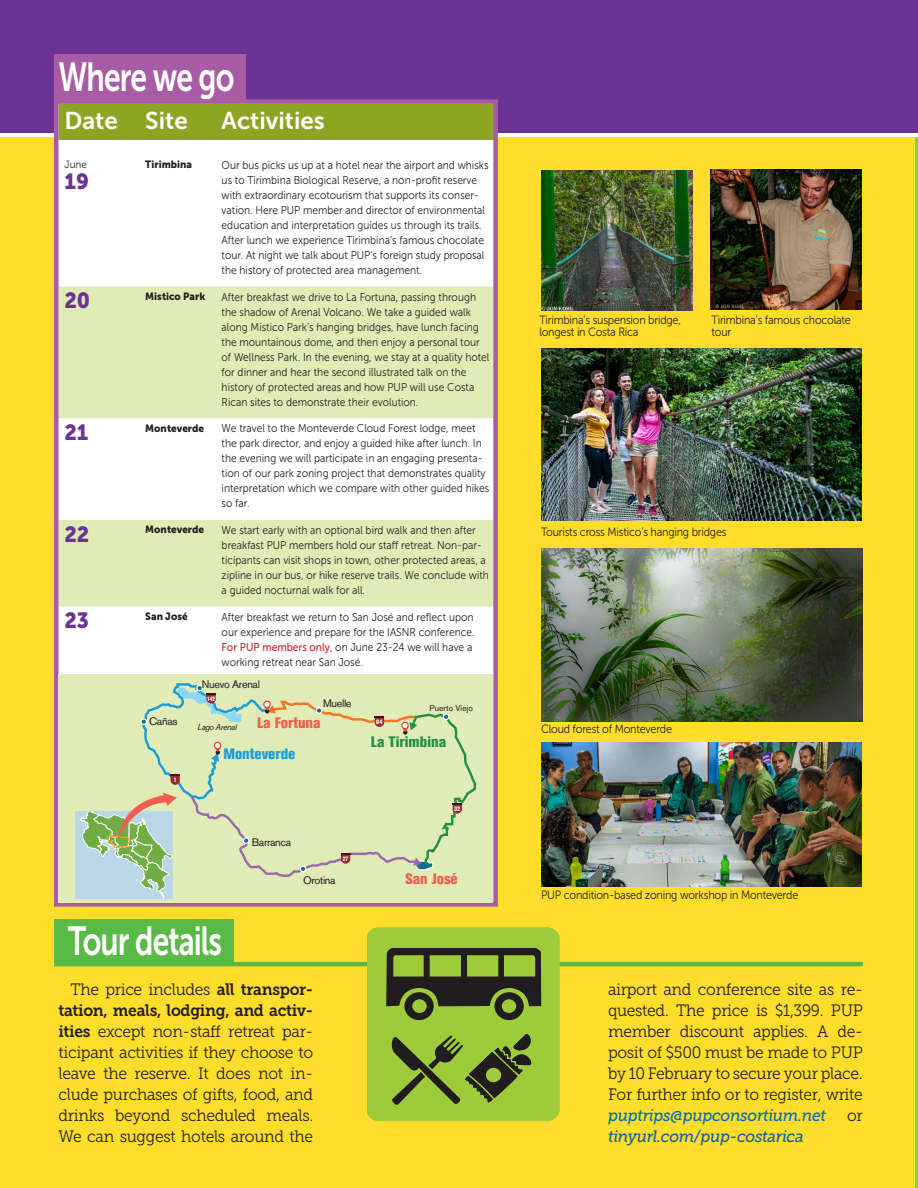
<style>
.page{position:relative;width:918px;height:1188px;background:#fff}
.page>*{position:absolute;margin:0;border:0;box-sizing:border-box;transform-origin:0 0}
.t1{font:40.5px "Museo Sans 700";letter-spacing:-.03em;color:#fff;scale:.74 1}
.t2{font:24.15px "Museo Sans 700";color:#fff}
.t3{font:21.9px "Museo Sans 900";color:#6b3394;scale:.95 1}
.t4{font:16.5px/21px "Museo Slab 300";letter-spacing:-.02em;color:#231f20;text-align:justify;scale:.95 1}
.t5{font:italic 16.5px "Museo Slab 500";letter-spacing:-.02em;color:#175d9e;scale:.95 1}
.t6{font:800 condensed 15px "Akzidenz Grotesk BQ";color:#f15e4d}
.t7{font:800 condensed 15px "Akzidenz Grotesk BQ";color:#209144}
.t8{font:800 condensed 15px "Akzidenz Grotesk BQ";color:#179eda}
.t9{font:12px/12px "Museo Sans 300";letter-spacing:-.02em;color:#231f20;scale:.9 1}
.t10{font:11.4px/15px "Museo Sans 300";color:#231f20;scale:.9 1}
.t11{font:10.8px "Akzidenz Grotesk BQ";letter-spacing:-.03em;color:#211d1e}
.t12{font:10.5px "Museo Sans 900";color:#231f20;scale:.95 1}
.t13{font:10.5px "Museo Sans 300";color:#231f20;scale:.95 1}
.t14{font:8.4px "Akzidenz Grotesk BQ";color:#211d1e}
.t15{font:italic 8.4px "Akzidenz Grotesk BQ";letter-spacing:-.05em;color:#211d1e}
.t16{font:800 condensed 6.3px "Akzidenz Grotesk BQ";color:#fff;scale:.85 1}
.t17{font:800 condensed 6.3px "Akzidenz Grotesk BQ";color:#fff}
.s1{font-family:"Museo Sans 500";color:#d1232a}
.s2{font-family:"Museo Slab 700"}
.s3{font-family:"Museo Slab 500";font-style:italic;color:#006bb6}
</style>
<div class="page">
<div style="left:0;top:137px;width:918px;height:1051px;background:#ffdd2b"></div>
<hr style="left:916px;top:137px;width:2px;height:1051px;background:#99ca3b">
<hr style="left:54px;top:962px;width:809px;height:4px;background:#59ba47">
<div style="left:0;top:0;width:918px;height:132px;background:#6b3394"></div>
<div style="left:54px;top:55px;width:191px;height:45px;background:#a85ca5"></div>
<img style="left:541px;top:349px;width:321px;height:172px">
<img style="left:541px;top:170px;width:152px;height:141px">
<img style="left:710px;top:170px;width:152px;height:140px">
<img style="left:541px;top:549px;width:322px;height:173px">
<img style="left:541px;top:742px;width:321px;height:144px">
<div style="left:54px;top:919px;width:179px;height:45px;background:#59ba47"></div>
<svg style="left:367px;top:927px;width:193px;height:194px;background:#7f9f32"></svg>
<div style="left:486px;top:1068px;width:15px;height:14px;background:#9ecb3a;border-radius:50%"></div>
<svg style="left:52px;top:97px;width:448px;height:810px;background:#e8ead0"></svg>
<div style="left:59px;top:675px;width:434px;height:228px;background:#e0ebb6"></div>
<div style="left:75px;top:811px;width:98px;height:88px;background:#bad7e7"></div>
<svg style="left:80px;top:683px;width:396px;height:216px"></svg>
<p class="t1" style="left:58px;top:54px;width:239px">Where we go</p>
<p class="t2" style="left:64px;top:107px;width:55px">Date</p>
<p class="t2" style="left:145px;top:107px;width:44px">Site</p>
<p class="t2" style="left:222px;top:107px;width:105px">Activities</p>
<p class="t13" style="left:64px;top:159px;width:25px">June</p>
<p class="t3" style="left:64px;top:169px;width:27px">19</p>
<p class="t12" style="left:145px;top:159px;width:51px">Tirimbina</p>
<p class="t10" style="left:222px;top:158px;width:298px">Our bus picks us up at a hotel near the airport and whisks us to Tirimbina Biological Reserve, a non-profit reserve with extraordinary ecotourism that supports its conser&shy;vation. Here PUP member and director of environmental education and interpretation guides us through its trails.<br>After lunch we experience Tirimbina’s famous chocolate tour. At night we talk about PUP’s foreign study proposal the history of protected area management.</p>
<p class="t3" style="left:64px;top:288px;width:29px">20</p>
<p class="t12" style="left:145px;top:290px;width:65px">Mistico Park</p>
<p class="t10" style="left:222px;top:289px;width:299px">After breakfast we drive to La Fortuna, passing through the shadow of Arenal Volcano. We take a guided walk along Mistico Park’s hanging bridges, have lunch facing the mountainous dome, and then enjoy a personal tour of Wellness Park. In the evening, we stay at a quality hotel for dinner and hear the second illustrated talk on the history of protected areas and how PUP will use Costa Rican sites to demonstrate their evolution.</p>
<p class="t3" style="left:64px;top:420px;width:27px">21</p>
<p class="t12" style="left:145px;top:422px;width:63px">Monteverde</p>
<p class="t10" style="left:222px;top:421px;width:299px">We travel to the Monteverde Cloud Forest lodge, meet the park director, and enjoy a guided hike after lunch. In the evening we will participate in an engaging presenta&shy;tion of our park zoning project that demonstrates quality interpretation which we compare with other guided hikes so far.</p>
<p class="t3" style="left:64px;top:521px;width:28px">22</p>
<p class="t12" style="left:145px;top:524px;width:63px">Monteverde</p>
<p class="t10" style="left:222px;top:523px;width:299px">We start early with an optional bird walk and then after breakfast PUP members hold our staff retreat. Non-par&shy;ticipants can visit shops in town, other protected areas, a zipline in our bus, or hike reserve trails. We conclude with a guided nocturnal walk for all.</p>
<p class="t3" style="left:64px;top:608px;width:27px">23</p>
<p class="t12" style="left:145px;top:610px;width:46px">San José</p>
<p class="t10" style="left:222px;top:609px;width:283px">After breakfast we return to San José and reflect upon our experience and prepare for the IASNR conference.<br><span class="s1">For PUP members only</span>, on June 23-24 we will have a working retreat near San José.</p>
<p class="t11" style="left:323px;top:697px;width:30px">Muelle</p>
<p class="t11" style="left:202px;top:678px;width:60px">Nuevo Arenal</p>
<p class="t15" style="left:198px;top:722px;width:41px">Lago Arenal</p>
<p class="t16" style="left:207px;top:695px;width:11px">142</p>
<p class="t14" style="left:430px;top:703px;width:45px">Puerto Viejo</p>
<p class="t11" style="left:149px;top:715px;width:30px">Cañas</p>
<p class="t6" style="left:257px;top:714px;width:65px">La Fortuna</p>
<p class="t17" style="left:376px;top:718px;width:8px">04</p>
<p class="t16" style="left:174px;top:776px;width:5px">1</p>
<p class="t8" style="left:223px;top:745px;width:74px">Monteverde</p>
<p class="t11" style="left:252px;top:835px;width:41px">Barranca</p>
<p class="t16" style="left:343px;top:855px;width:8px">27</p>
<p class="t11" style="left:303px;top:873px;width:34px">Orotina</p>
<p class="t7" style="left:371px;top:733px;width:77px">La Tirimbina</p>
<p class="t17" style="left:454px;top:805px;width:8px">32</p>
<p class="t6" style="left:405px;top:870px;width:54px">San José</p>
<p class="t9" style="left:539px;top:314px;width:159px">Tirimbina’s suspension bridge,</p>
<p class="t9" style="left:539px;top:326px;width:112px">longest in Costa Rica</p>
<p class="t9" style="left:712px;top:314px;width:156px">Tirimbina’s famous chocolate tour</p>
<p class="t9" style="left:541px;top:525px;width:208px">Tourists cross Mistico’s hanging bridges</p>
<p class="t9" style="left:541px;top:723px;width:147px">Cloud forest of Monteverde</p>
<p class="t9" style="left:541px;top:889px;width:287px">PUP condition-based zoning workshop in Monteverde</p>
<p class="t1" style="left:68px;top:919px;width:210px">Tour details</p>
<p class="t4" style="left:58px;top:979px;width:270px;text-indent:12px">The price includes <span class="s2">all transpor&shy;tation, meals, lodging, and activ&shy;ities</span> except non-staff retreat par&shy;ticipant activities if they choose to leave the reserve. It does not in&shy;clude purchases of gifts, food, and drinks beyond scheduled meals.<br>We can suggest hotels around the</p>
<p class="t4" style="left:608px;top:979px;width:270px">airport and conference site as re&shy;quested. The price is $1,399. PUP member discount applies. A de&shy;posit of $500 must be made to PUP by 10 February to secure your place.<br>For further info or to register, write <span class="s3">puptrips@pupconsortium.net</span></p>
<p class="t4" style="left:847px;top:1105px;width:18px">or</p>
<p class="t5" style="left:608px;top:1127px;width:208px">tinyurl.com/pup-costarica</p>
</div>
